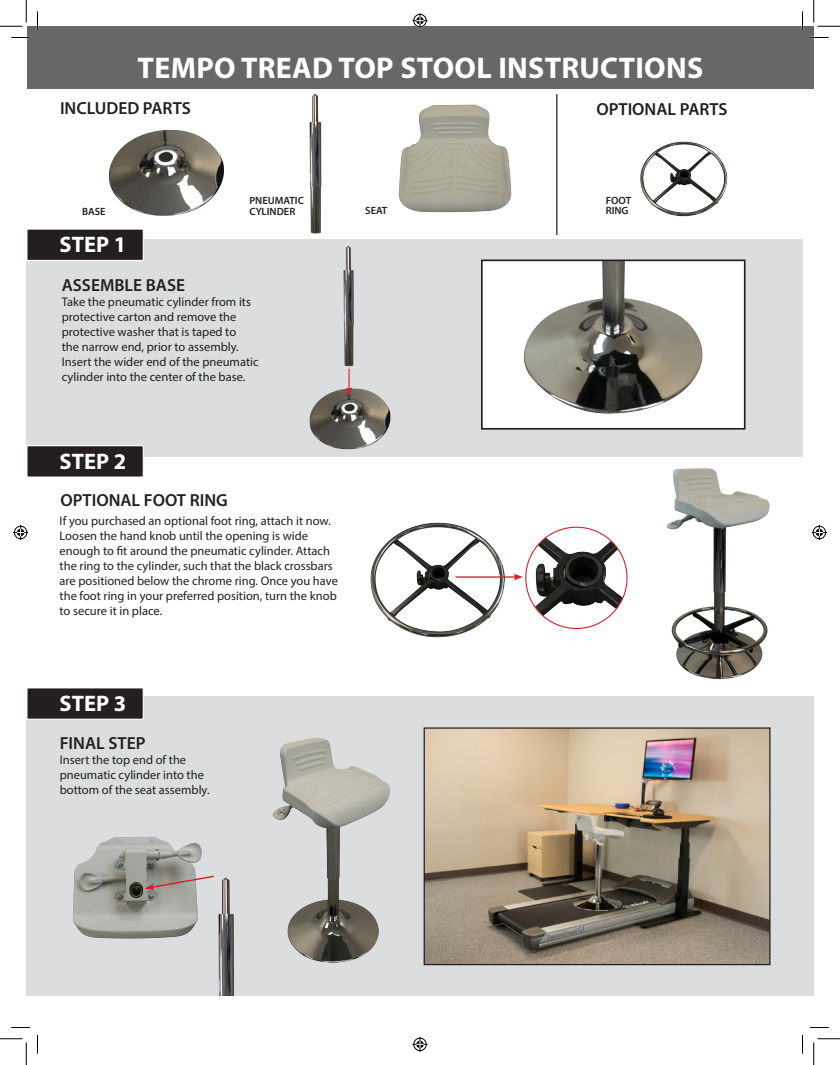
<style>
.page{position:relative;width:840px;height:1065px;background:#fff}
.page>*{position:absolute;margin:0;border:0;box-sizing:border-box;transform-origin:0 0}
.t1{font:700 30px "Myriad Pro";letter-spacing:.01em;color:#fff}
.t2{font:700 22.5px "Myriad Pro";color:#fff}
.t3{font:600 17.5px "Myriad Pro";color:#231f20}
.t4{font:12.5px/15px "Myriad Pro";color:#231f20}
.t5{font:600 10.5px "Myriad Pro";color:#231f20}
</style>
<div class="page">
<div style="left:26px;top:239px;width:776px;height:218px;background:#dcdddf"></div>
<div style="left:26px;top:697px;width:788px;height:299px;background:#dcdddf"></div>
<img style="left:666px;top:468px;width:104px;height:212px">
<div style="left:27px;top:26px;width:787px;height:63px;background:#676767"></div>
<div style="left:27px;top:446px;width:116px;height:31px;background:#231f20"></div>
<div style="left:26px;top:445px;width:118px;height:33px;border:1px solid #fff"></div>
<img style="left:109px;top:129px;width:115px;height:87px">
<img style="left:309px;top:94px;width:13px;height:140px">
<div style="left:27px;top:229px;width:116px;height:31px;background:#231f20"></div>
<div style="left:26px;top:228px;width:118px;height:33px;border:1px solid #fff"></div>
<div style="left:27px;top:688px;width:116px;height:31px;background:#231f20"></div>
<div style="left:26px;top:687px;width:118px;height:33px;border:1px solid #fff"></div>
<img style="left:398px;top:104px;width:114px;height:109px">
<img style="left:640px;top:141px;width:88px;height:76px">
<img style="left:484px;top:263px;width:259px;height:164px">
<div style="left:481px;top:260px;width:265px;height:170px;border:2px solid #231f20"></div>
<img style="left:309px;top:388px;width:82px;height:62px">
<img style="left:343px;top:246px;width:11px;height:123px">
<svg style="left:346px;top:369px;width:6px;height:27px"></svg>
<img style="left:370px;top:522px;width:135px;height:116px">
<hr style="left:456px;top:576px;width:60px;height:2px;background:#d1232a">
<svg style="left:514px;top:574px;width:9px;height:6px"></svg>
<img style="left:526px;top:527px;width:101px;height:101px;border-radius:51px">
<hr style="left:556px;top:94px;width:1px;height:141px;background:#231f20">
<img style="left:72px;top:836px;width:130px;height:103px">
<img style="left:218px;top:877px;width:16px;height:119px">
<svg style="left:145px;top:875px;width:69px;height:15px"></svg>
<img style="left:272px;top:737px;width:118px;height:226px">
<img style="left:426px;top:729px;width:343px;height:234px">
<div style="left:424px;top:727px;width:347px;height:238px;border:1px solid #231f20"></div>
<svg style="left:11px;top:37px;width:19px;height:1px"></svg>
<svg style="left:810px;top:37px;width:19px;height:1px"></svg>
<svg style="left:11px;top:1027px;width:19px;height:1px"></svg>
<svg style="left:810px;top:1027px;width:19px;height:1px"></svg>
<svg style="left:37px;top:11px;width:1px;height:19px"></svg>
<svg style="left:37px;top:1035px;width:1px;height:19px"></svg>
<svg style="left:802px;top:11px;width:1px;height:19px"></svg>
<svg style="left:802px;top:1035px;width:1px;height:19px"></svg>
<svg style="left:0;top:0;width:27px;height:27px"></svg>
<svg style="left:0;top:1039px;width:27px;height:26px"></svg>
<svg style="left:814px;top:0;width:26px;height:27px"></svg>
<svg style="left:814px;top:1039px;width:26px;height:26px"></svg>
<svg style="left:412px;top:13px;width:16px;height:15px"></svg>
<svg style="left:412px;top:1037px;width:16px;height:15px"></svg>
<svg style="left:13px;top:525px;width:15px;height:15px"></svg>
<svg style="left:812px;top:525px;width:15px;height:15px"></svg>
<p class="t1" style="left:138px;top:48px;width:567px">TEMPO TREAD TOP STOOL INSTRUCTIONS</p>
<p class="t3" style="left:60px;top:97px;width:132px">INCLUDED PARTS</p>
<p class="t3" style="left:596px;top:98px;width:133px">OPTIONAL PARTS</p>
<p class="t5" style="left:82px;top:205px;width:25px">BASE</p>
<p class="t2" style="left:60px;top:230px;width:68px">STEP 1</p>
<p class="t5" style="left:249px;top:194px;width:56px">PNEUMATIC</p>
<p class="t5" style="left:249px;top:205px;width:47px">CYLINDER</p>
<p class="t5" style="left:365px;top:204px;width:24px">SEAT</p>
<p class="t3" style="left:62px;top:274px;width:125px">ASSEMBLE BASE</p>
<p class="t4" style="left:62px;top:294px;width:198px">Take the pneumatic cylinder from its protective carton and remove the protective washer that is taped to<br>the narrow end, prior to assembly.<br>Insert the wider end of the pneumatic cylinder into the center of the base.</p>
<p class="t2" style="left:60px;top:446px;width:68px">STEP 2</p>
<p class="t3" style="left:60px;top:489px;width:169px">OPTIONAL FOOT RING</p>
<p class="t4" style="left:60px;top:513px;width:280px">If you purchased an optional foot ring, attach it now.<br>Loosen the hand knob until the opening is wide enough to fit around the pneumatic cylinder. Attach the ring to the cylinder, such that the black crossbars are positioned below the chrome ring. Once you have the foot ring in your preferred position, turn the knob to secure it in place.</p>
<p class="t2" style="left:60px;top:688px;width:68px">STEP 3</p>
<p class="t3" style="left:60px;top:732px;width:87px">FINAL STEP</p>
<p class="t4" style="left:60px;top:752px;width:151px">Insert the top end of the pneumatic cylinder into the bottom of the seat assembly.</p>
<p class="t5" style="left:606px;top:194px;width:27px">FOOT</p>
<p class="t5" style="left:606px;top:204px;width:24px">RING</p>
</div>
